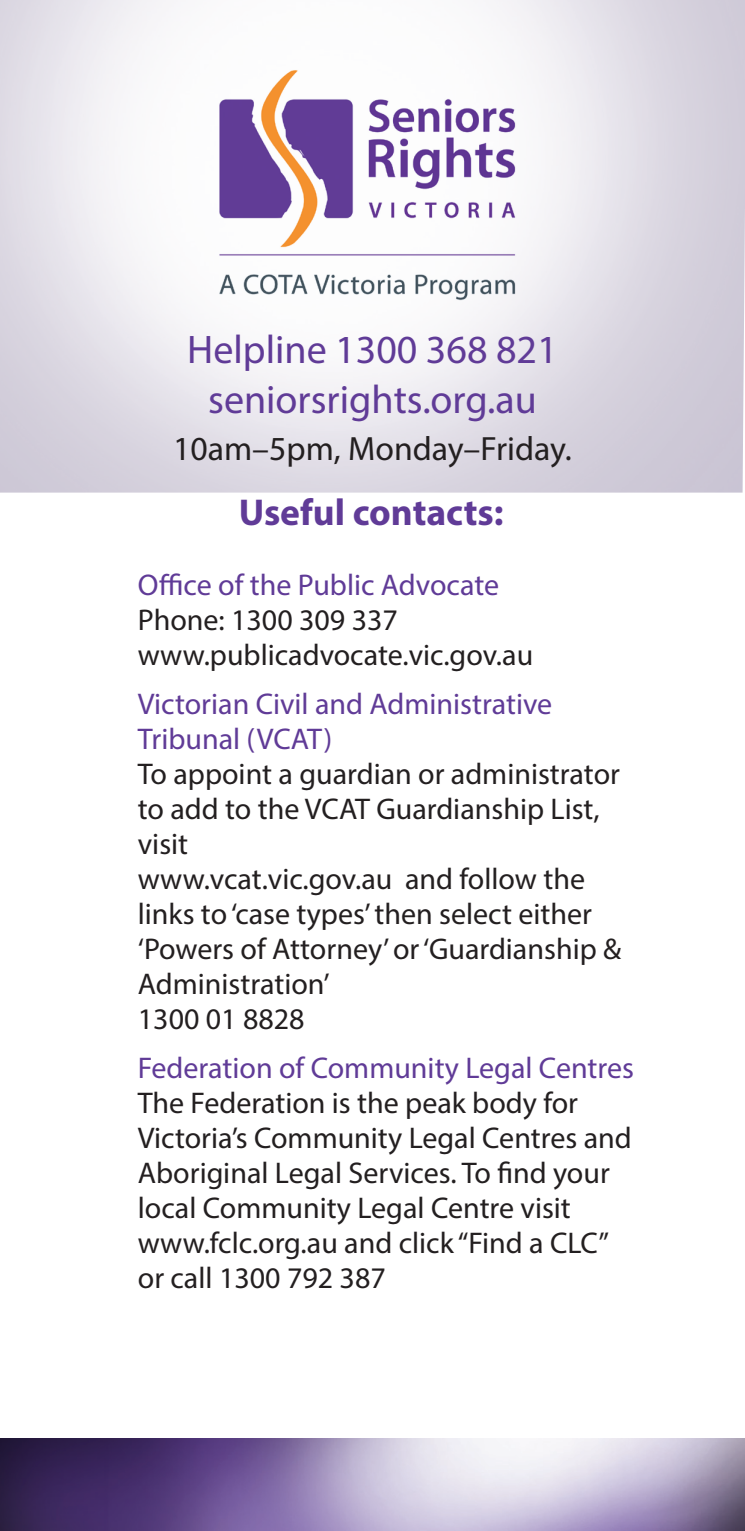
<style>
.page{position:relative;width:745px;height:1531px;background:#fff}
.page>*{position:absolute;margin:0;border:0;box-sizing:border-box;transform-origin:0 0}
.t1{font:40px "Myriad Pro";color:#603b97}
.t2{font:700 37.5px "Myriad Pro";color:#603b97}
.t3{font:33.75px "Myriad Pro";color:#231f20}
.t4{font:30px/35px "Myriad Pro";color:#231f20}
.t5{font:30px/35px "Myriad Pro";color:#603b97}
.s1{color:#231f20}
</style>
<div class="page">
<img style="left:0;top:1439px;width:744px;height:92px">
<img style="left:171px;top:27px;width:384px;height:287px">
<p class="t1" style="left:187px;top:324px;width:371px">Helpline 1300 368 821</p>
<p class="t1" style="left:208px;top:374px;width:330px">seniorsrights.org.au</p>
<p class="t3" style="left:173px;top:428px;width:400px">10am–5pm, Monday–Friday.</p>
<p class="t2" style="left:239px;top:487px;width:266px">Useful contacts:</p>
<p class="t5" style="left:138px;top:566px;width:362px">Office of the Public Advocate<br><span class="s1">Phone: 1300 309 337</span></p>
<p class="t4" style="left:138px;top:636px;width:396px">www.publicadvocate.vic.gov.au</p>
<p class="t5" style="left:138px;top:686px;width:415px">Victorian Civil and Administrative</p>
<p class="t5" style="left:138px;top:721px;width:196px">Tribunal (VCAT)</p>
<p class="t4" style="left:138px;top:756px;width:483px">To appoint a guardian or administrator to add to the VCAT Guardianship List, visit</p>
<p class="t4" style="left:138px;top:861px;width:484px">www.vcat.vic.gov.au and follow the links to ‘case types’ then select either ‘Powers of Attorney’ or ‘Guardianship &amp; Administration’</p>
<p class="t4" style="left:138px;top:1001px;width:168px">1300 01 8828</p>
<p class="t5" style="left:138px;top:1050px;width:497px">Federation of Community Legal Centres</p>
<p class="t4" style="left:138px;top:1085px;width:495px">The Federation is the peak body for Victoria’s Community Legal Centres and Aboriginal Legal Services. To find your local Community Legal Centre visit</p>
<p class="t4" style="left:138px;top:1225px;width:472px">www.fclc.org.au and click “Find a CLC”</p>
<p class="t4" style="left:138px;top:1260px;width:249px">or call 1300 792 387</p>
</div>
